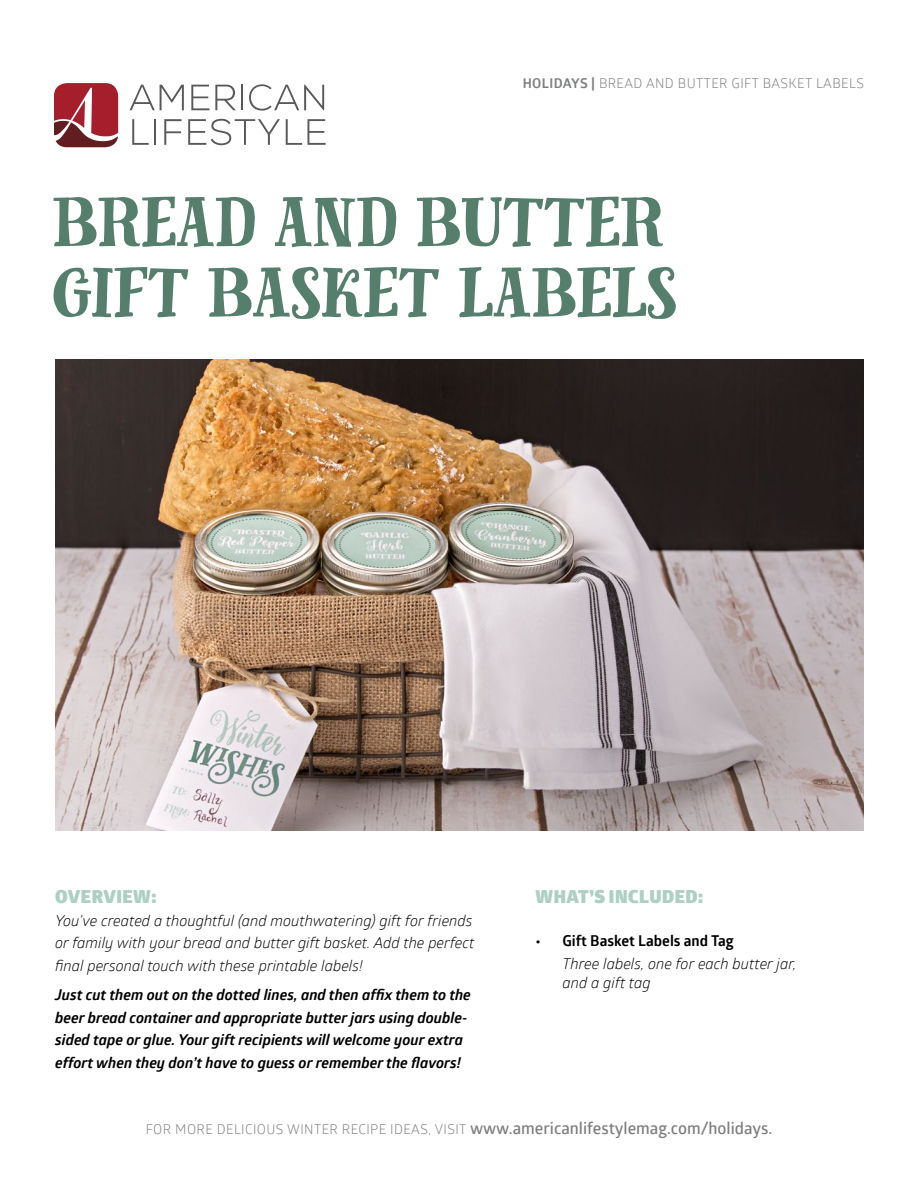
<style>
.page{position:relative;width:918px;height:1188px;background:#fff}
.page>*{position:absolute;margin:0;border:0;box-sizing:border-box;transform-origin:0 0}
.t1{font:103.2px "Fairy Tales";color:#557e6d}
.t2{font:900 18px "Glober";letter-spacing:.03em;color:#aecfc4}
.t3{font:italic 700 15px/22.5px "Glober";color:#000}
.t4{font:italic 15px/22.5px "Glober";color:#000}
.t5{font:700 15px "Glober";color:#000}
.t6{font:13.5px "Glober";letter-spacing:.03em;color:#7c7d7d}
.s1{font-weight:700}
.s2{font-weight:600;font-size:16.5px}
</style>
<div class="page">
<svg style="left:54px;top:83px;width:64px;height:64px"></svg>
<svg style="left:130px;top:85px;width:54px;height:25px"></svg>
<svg style="left:191px;top:85px;width:18px;height:25px"></svg>
<svg style="left:215px;top:85px;width:21px;height:25px"></svg>
<hr style="left:241px;top:85px;width:2px;height:25px;background:#58595b">
<svg style="left:249px;top:84px;width:75px;height:27px"></svg>
<svg style="left:132px;top:119px;width:17px;height:26px"></svg>
<hr style="left:154px;top:119px;width:2px;height:26px;background:#58595b">
<svg style="left:164px;top:119px;width:18px;height:26px"></svg>
<svg style="left:188px;top:119px;width:92px;height:26px"></svg>
<svg style="left:286px;top:119px;width:40px;height:26px"></svg>
<img style="left:55px;top:359px;width:809px;height:472px">
<p class="t6" style="left:523px;top:74px;width:343px"><span class="s1">HOLIDAYS |</span> BREAD AND BUTTER GIFT BASKET LABELS</p>
<h1 class="t1" style="left:52px;top:153px;width:613px">bread and butter</h1>
<h1 class="t1" style="left:52px;top:224px;width:626px">gift basket labels</h1>
<p class="t2" style="left:55px;top:883px;width:103px">OVERVIEW:</p>
<p class="t4" style="left:55px;top:909px;width:421px">You’ve created a thoughtful (and mouthwatering) gift for friends or family with your bread and butter gift basket. Add the perfect final personal touch with these printable labels!</p>
<p class="t3" style="left:55px;top:983px;width:417px">Just cut them out on the dotted lines, and then affix them to the beer bread container and appropriate butter jars using double&shy;sided tape or glue. Your gift recipients will welcome your extra effort when they don’t have to guess or remember the flavors!</p>
<p class="t2" style="left:536px;top:883px;width:169px">WHAT’S INCLUDED:</p>
<p class="t5" style="left:535px;top:930px;width:200px">• Gift Basket Labels and Tag</p>
<p class="t4" style="left:562px;top:953px;width:236px;line-height:19.5px">Three labels, one for each butter jar, and a gift tag</p>
<p class="t6" style="left:146px;top:1120px;width:628px">FOR MORE DELICIOUS WINTER RECIPE IDEAS, VISIT <span class="s2">www.americanlifestylemag.com/holidays.</span></p>
</div>
